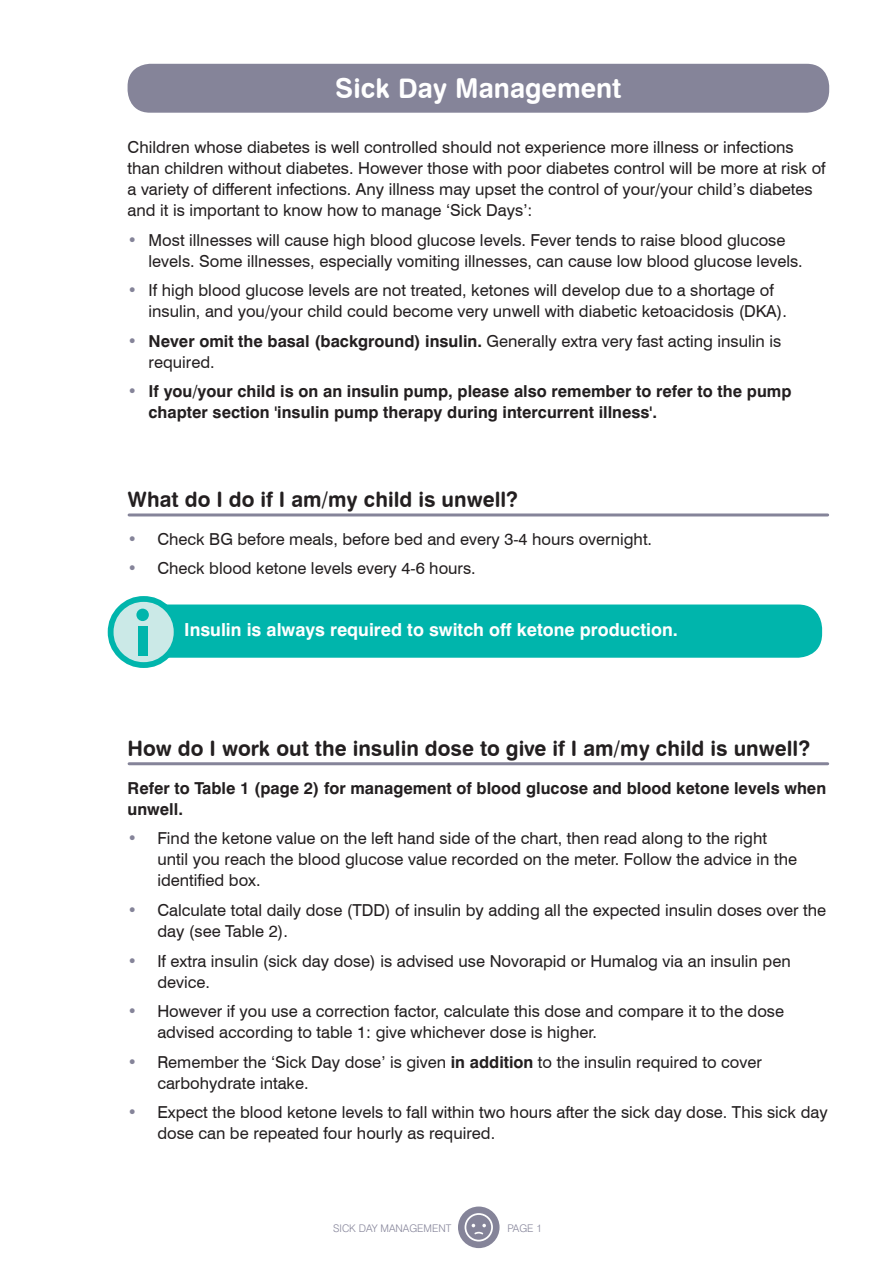
<style>
.page{position:relative;width:893px;height:1263px;background:#fff}
.page>*{position:absolute;margin:0;border:0;box-sizing:border-box;transform-origin:0 0}
.t1{font:27px "Swiss 721 BT Bold Rounded";color:#fff}
.t2{font:21px "Swiss 721 BT Bold Rounded";color:#231f20}
.body{font:700 18px "Swiss 721 BT";color:#fff}
.body-2{font:16.5px/21px "Swiss 721 BT";color:#231f20}
.indent{font:16.5px/21px "Swiss 721 BT";color:#231f20}
.body-3{font:700 16.5px/21px "Swiss 721 BT";color:#231f20}
.body-4{font:300 10.5px "Swiss 721 BT";color:#858499}
.s1{color:#858499}
.s2{font-weight:700}
.s3{font-weight:400;color:#858499}
</style>
<div class="page">
<div style="left:128px;top:64px;width:701px;height:49px;background:#858499;border-radius:22px"></div>
<svg style="left:458px;top:1206px;width:42px;height:42px"></svg>
<div style="left:465px;top:1213px;width:28px;height:28px;border:2px solid #fff;border-radius:50%"></div>
<svg style="left:472px;top:1224px;width:14px;height:12px"></svg>
<hr style="left:129px;top:513px;width:699px;height:3px;background:#858499">
<div style="left:120px;top:604px;width:702px;height:54px;background:#00b5ac;border-radius:24px"></div>
<svg style="left:108px;top:596px;width:72px;height:72px"></svg>
<div style="left:138px;top:626px;width:9px;height:30px;background:#00b5ac"></div>
<div style="left:136px;top:609px;width:13px;height:12px;background:#00b5ac;border-radius:50%"></div>
<hr style="left:129px;top:762px;width:699px;height:3px;background:#858499">
<p class="t1" style="left:335px;top:72px;width:288px">Sick Day Management</p>
<p class="body-2" style="left:128px;top:137px;width:699px">Children whose diabetes is well controlled should not experience more illness or infections than children without diabetes. However those with poor diabetes control will be more at risk of a variety of different infections. Any illness may upset the control of your/your child’s diabetes and it is important to know how to manage ‘Sick Days’:</p>
<p class="body-2" style="left:149px;top:229px;width:656px;text-indent:-21px"><span class="s1">•</span> Most illnesses will cause high blood glucose levels. Fever tends to raise blood glucose levels. Some illnesses, especially vomiting illnesses, can cause low blood glucose levels.</p>
<p class="body-2" style="left:149px;top:280px;width:640px;text-indent:-21px"><span class="s1">•</span> If high blood glucose levels are not treated, ketones will develop due to a shortage of insulin, and you/your child could become very unwell with diabetic ketoacidosis (DKA).</p>
<p class="body-2" style="left:149px;top:330px;width:634px;text-indent:-21px"><span class="s1">•</span> <span class="s2">Never omit the basal (background) insulin.</span> Generally extra very fast acting insulin is required.</p>
<p class="body-3" style="left:149px;top:381px;width:644px;text-indent:-21px"><span class="s3">•</span> If you/your child is on an insulin pump, please also remember to refer to the pump chapter section 'insulin pump therapy during intercurrent illness'.</p>
<p class="t2" style="left:128px;top:486px;width:392px">What do I do if I am/my child is unwell?</p>
<p class="body-2" style="left:128px;top:528px;width:526px"><span class="s1">•</span> Check BG before meals, before bed and every 3-4 hours overnight.</p>
<p class="body-2" style="left:128px;top:558px;width:350px"><span class="s1">•</span> Check blood ketone levels every 4-6 hours.</p>
<p class="body" style="left:184px;top:619px;width:495px">Insulin is always required to switch off ketone production.</p>
<p class="t2" style="left:128px;top:735px;width:684px">How do I work out the insulin dose to give if I am/my child is unwell?</p>
<p class="body-3" style="left:128px;top:777px;width:700px">Refer to Table 1 (page 2) for management of blood glucose and blood ketone levels when unwell.</p>
<p class="indent" style="left:157px;top:828px;width:641px;text-indent:-30px"><span class="s1">•</span> Find the ketone value on the left hand side of the chart, then read along to the right until you reach the blood glucose value recorded on the meter. Follow the advice in the identified box.</p>
<p class="indent" style="left:157px;top:899px;width:670px;text-indent:-30px"><span class="s1">•</span> Calculate total daily dose (TDD) of insulin by adding all the expected insulin doses over the day (see Table 2).</p>
<p class="indent" style="left:157px;top:950px;width:635px;text-indent:-30px"><span class="s1">•</span> If extra insulin (sick day dose) is advised use Novorapid or Humalog via an insulin pen device.</p>
<p class="indent" style="left:157px;top:1000px;width:628px;text-indent:-30px"><span class="s1">•</span> However if you use a correction factor, calculate this dose and compare it to the dose advised according to table 1: give whichever dose is higher.</p>
<p class="indent" style="left:157px;top:1051px;width:606px;text-indent:-30px"><span class="s1">•</span> Remember the ‘Sick Day dose’ is given <span class="s2">in addition</span> to the insulin required to cover carbohydrate intake.</p>
<p class="indent" style="left:157px;top:1101px;width:672px;text-indent:-30px"><span class="s1">•</span> Expect the blood ketone levels to fall within two hours after the sick day dose. This sick day dose can be repeated four hourly as required.</p>
<p class="body-4" style="left:333px;top:1221px;width:120px">SICK DAY MANAGEMENT</p>
<p class="body-4" style="left:507px;top:1221px;width:36px">PAGE 1</p>
</div>
